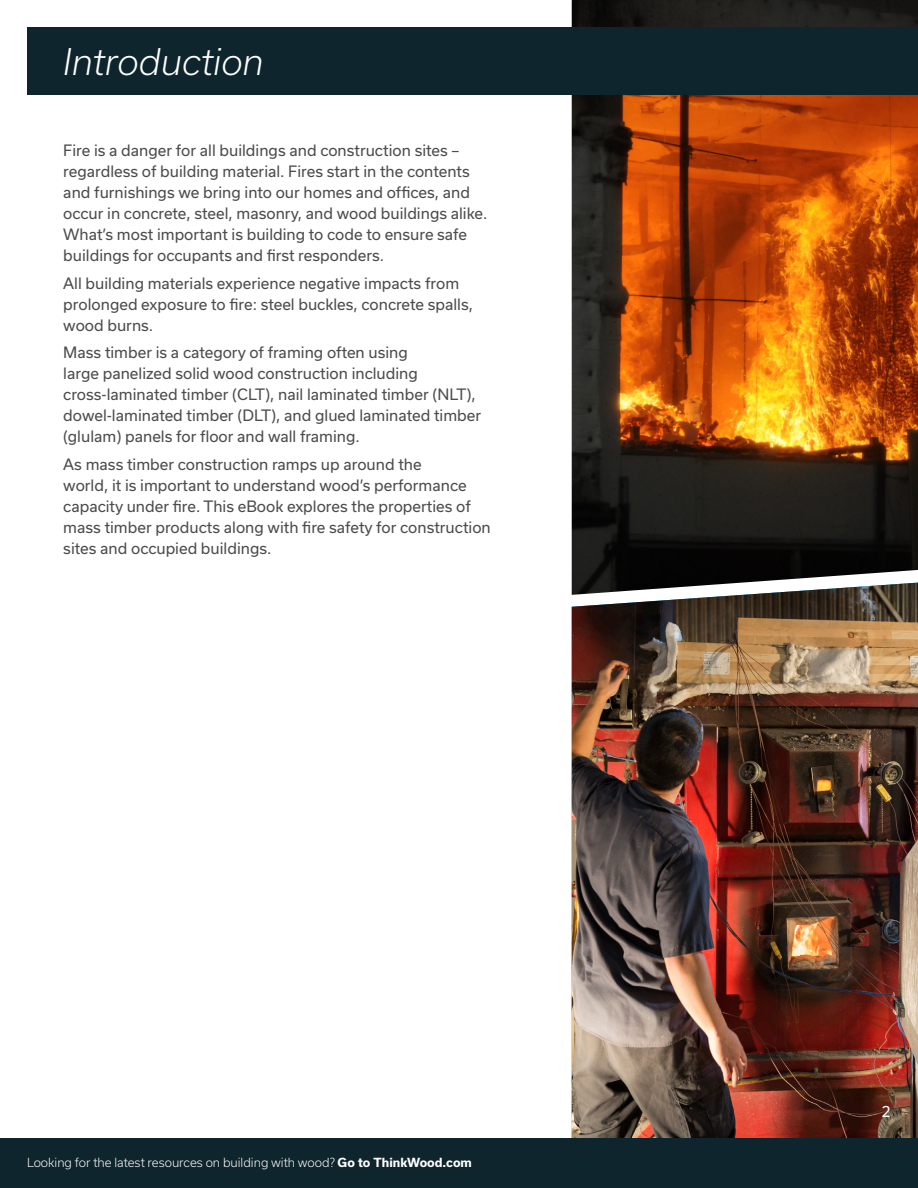
<style>
.page{position:relative;width:918px;height:1188px;background:#fff}
.page>*{position:absolute;margin:0;border:0;box-sizing:border-box;transform-origin:0 0}
.t1{font:italic 300 35.1px "Usual";color:#fff}
.Paragraph_Style_2{font:15px/21px "Usual";color:#4b4c4d}
.t2{font:15px "Usual";color:#fff}
.t3{font:300 12px "Usual";color:#fff}
.s1{font-weight:700}
</style>
<div class="page">
<img style="left:572px;top:595px;width:346px;height:543px">
<img style="left:572px;top:0;width:346px;height:595px">
<div style="left:0;top:1138px;width:918px;height:50px;background:#0f252d"></div>
<div style="left:27px;top:27px;width:891px;height:67px;background:#0f252d"></div>
<p class="t1" style="left:63px;top:42px;width:202px">Introduction</p>
<p class="Paragraph_Style_2" style="left:63px;top:140px;width:426px">Fire is a danger for all buildings and construction sites – regardless of building material. Fires start in the contents and furnishings we bring into our homes and offices, and occur in concrete, steel, masonry, and wood buildings alike.<br>What’s most important is building to code to ensure safe buildings for occupants and first responders.</p>
<p class="Paragraph_Style_2" style="left:63px;top:273px;width:411px">All building materials experience negative impacts from prolonged exposure to fire: steel buckles, concrete spalls, wood burns.</p>
<p class="Paragraph_Style_2" style="left:63px;top:342px;width:419px">Mass timber is a category of framing often using<br>large panelized solid wood construction including cross-laminated timber (CLT), nail laminated timber (NLT), dowel-laminated timber (DLT), and glued laminated timber (glulam) panels for floor and wall framing.</p>
<p class="Paragraph_Style_2" style="left:63px;top:454px;width:429px">As mass timber construction ramps up around the<br>world, it is important to understand wood’s performance capacity under fire. This eBook explores the properties of mass timber products along with fire safety for construction sites and occupied buildings.</p>
<p class="t3" style="left:27px;top:1156px;width:446px">Looking for the latest resources on building with wood? <span class="s1">Go to ThinkWood.com</span></p>
<p class="t2" style="left:882px;top:1103px;width:11px">2</p>
</div>
